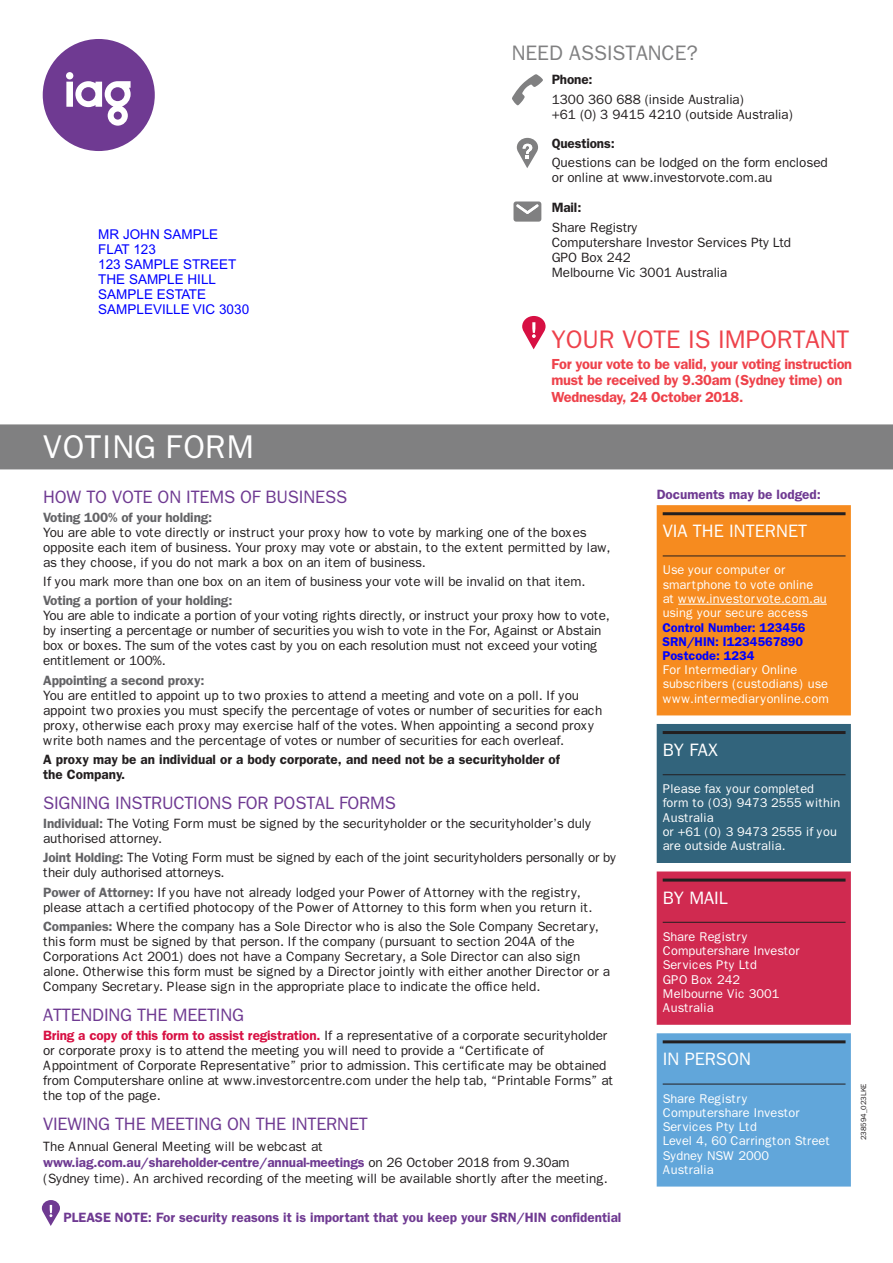
<style>
.page{position:relative;width:893px;height:1263px;background:#fff}
.page>*{position:absolute;margin:0;border:0;box-sizing:border-box;transform-origin:0 0}
.t1{font:33px "Franklin Gothic";color:#fff}
.t2{font:25.5px "Franklin Gothic LT";color:#ee424b}
.t3{font:21px "Franklin Gothic LT";color:#808081}
.t4{font:18px "Franklin Gothic LT";letter-spacing:-.01em;color:#6f3a92}
.t5{font:18px "Franklin Gothic LT";color:#fff}
.t6{font:600 14.7px/16.5px "Franklin Gothic";letter-spacing:-.02em;color:#ee424b}
.t7{font:13.5px/15px "Franklin Gothic";letter-spacing:-.01em;color:#231f20}
.t8{font:13.5px/15px "Franklin Gothic LT";color:#231f20}
.t9{font:600 13.5px/15px "Franklin Gothic";color:#231f20}
.t10{font:600 13.5px "Franklin Gothic";color:#6f3a92}
.t11{font:13.5px/15px "Arial";color:#00f}
.t12{font:600 13.5px "Franklin Gothic";letter-spacing:-.01em;color:#636366}
.t13{font:12.75px/14.2px "Franklin Gothic";color:#fff}
.t14{font:600 12.75px/14.2px "Franklin Gothic";color:#00f}
.t15{font:7.5px "Franklin Gothic";color:#231f20}
.s1{font-weight:600;color:#636366}
.s2{font-weight:600;color:#d71043}
.s3{font-weight:600;color:#6f3a92}
</style>
<div class="page">
<div style="left:0;top:424px;width:893px;height:45px;background:#808081"></div>
<div style="left:657px;top:505px;width:194px;height:210px;background:#f68b1f"></div>
<div style="left:657px;top:724px;width:194px;height:139px;background:#32647c"></div>
<div style="left:657px;top:871px;width:194px;height:154px;background:#d02a50"></div>
<div style="left:657px;top:1033px;width:194px;height:153px;background:#61a6da"></div>
<hr style="left:663px;top:512px;width:182px;height:3px;background:#231f20">
<hr style="left:663px;top:555px;width:182px;height:1px;background:#231f20">
<hr style="left:678px;top:604px;width:149px;height:1px;background:#fff">
<hr style="left:663px;top:731px;width:182px;height:3px;background:#231f20">
<hr style="left:663px;top:774px;width:182px;height:1px;background:#231f20">
<hr style="left:663px;top:878px;width:182px;height:3px;background:#231f20">
<hr style="left:663px;top:922px;width:182px;height:1px;background:#231f20">
<hr style="left:663px;top:1040px;width:182px;height:3px;background:#231f20">
<hr style="left:663px;top:1084px;width:182px;height:1px;background:#231f20">
<svg style="left:42px;top:1200px;width:18px;height:26px"></svg>
<svg style="left:512px;top:74px;width:31px;height:31px"></svg>
<svg style="left:517px;top:138px;width:21px;height:30px"></svg>
<svg style="left:513px;top:201px;width:28px;height:21px"></svg>
<svg style="left:522px;top:316px;width:24px;height:33px"></svg>
<div style="left:43px;top:39px;width:112px;height:112px;background:#6f3a92;border-radius:50%"></div>
<svg style="left:66px;top:72px;width:65px;height:54px"></svg>
<p class="t11" style="left:98px;top:227px;width:152px">MR JOHN SAMPLE<br>FLAT 123<br>123 SAMPLE STREET<br>THE SAMPLE HILL<br>SAMPLE ESTATE<br>SAMPLEVILLE VIC 3030</p>
<h1 class="t1" style="left:43px;top:428px;width:214px">VOTING FORM</h1>
<h3 class="t3" style="left:512px;top:41px;width:188px">NEED ASSISTANCE?</h3>
<p class="t9" style="left:552px;top:72px;width:42px">Phone:</p>
<p class="t8" style="left:552px;top:92px;width:243px">1300 360 688 (inside Australia)<br>+61 (0) 3 9415 4210 (outside Australia)</p>
<p class="t9" style="left:552px;top:136px;width:65px">Questions:</p>
<p class="t8" style="left:552px;top:155px;width:278px">Questions can be lodged on the form enclosed or online at www.investorvote.com.au</p>
<p class="t9" style="left:552px;top:200px;width:31px">Mail:</p>
<p class="t8" style="left:552px;top:220px;width:241px">Share Registry<br>Computershare Investor Services Pty Ltd<br>GPO Box 242<br>Melbourne Vic 3001 Australia</p>
<h2 class="t2" style="left:551px;top:325px;width:299px">YOUR VOTE IS IMPORTANT</h2>
<p class="t6" style="left:551px;top:356px;width:302px">For your vote to be valid, your voting instruction must be received by 9.30am (Sydney time) on<br>Wednesday, 24 October 2018.</p>
<h3 class="t4" style="left:43px;top:486px;width:306px">HOW TO VOTE ON ITEMS OF BUSINESS</h3>
<p class="t12" style="left:43px;top:509px;width:171px">Voting 100% of your holding:</p>
<p class="t7" style="left:43px;top:525px;width:569px">You are able to vote directly or instruct your proxy how to vote by marking one of the boxes opposite each item of business. Your proxy may vote or abstain, to the extent permitted by law, as they choose, if you do not mark a box on an item of business.</p>
<p class="t7" style="left:43px;top:574px;width:544px">If you mark more than one box on an item of business your vote will be invalid on that item.</p>
<p class="t12" style="left:43px;top:593px;width:191px">Voting a portion of your holding:</p>
<p class="t7" style="left:43px;top:608px;width:568px">You are able to indicate a portion of your voting rights directly, or instruct your proxy how to vote, by inserting a percentage or number of securities you wish to vote in the For, Against or Abstain box or boxes. The sum of the votes cast by you on each resolution must not exceed your voting entitlement or 100%.</p>
<p class="t12" style="left:43px;top:672px;width:163px">Appointing a second proxy:</p>
<p class="t7" style="left:43px;top:687px;width:561px">You are entitled to appoint up to two proxies to attend a meeting and vote on a poll. If you appoint two proxies you must specify the percentage of votes or number of securities for each proxy, otherwise each proxy may exercise half of the votes. When appointing a second proxy write both names and the percentage of votes or number of securities for each overleaf.</p>
<p class="t9" style="left:43px;top:752px;width:518px">A proxy may be an individual or a body corporate, and need not be a securityholder of the Company.</p>
<h3 class="t4" style="left:43px;top:792px;width:354px">SIGNING INSTRUCTIONS FOR POSTAL FORMS</h3>
<p class="t7" style="left:43px;top:816px;width:550px"><span class="s1">Individual:</span> The Voting Form must be signed by the securityholder or the securityholder’s duly authorised attorney.</p>
<p class="t7" style="left:43px;top:850px;width:575px"><span class="s1">Joint Holding:</span> The Voting Form must be signed by each of the joint securityholders personally or by their duly authorised attorneys.</p>
<p class="t7" style="left:43px;top:885px;width:551px"><span class="s1">Power of Attorney:</span> If you have not already lodged your Power of Attorney with the registry, please attach a certified photocopy of the Power of Attorney to this form when you return it.</p>
<p class="t7" style="left:43px;top:919px;width:568px"><span class="s1">Companies:</span> Where the company has a Sole Director who is also the Sole Company Secretary, this form must be signed by that person. If the company (pursuant to section 204A of the Corporations Act 2001) does not have a Company Secretary, a Sole Director can also sign alone. Otherwise this form must be signed by a Director jointly with either another Director or a Company Secretary. Please sign in the appropriate place to indicate the office held.</p>
<h3 class="t4" style="left:43px;top:1005px;width:202px">ATTENDING THE MEETING</h3>
<p class="t7" style="left:43px;top:1028px;width:572px"><span class="s2">Bring a copy of this form to assist registration.</span> If a representative of a corporate securityholder or corporate proxy is to attend the meeting you will need to provide a “Certificate of Appointment of Corporate Representative” prior to admission. This certificate may be obtained from Computershare online at www.investorcentre.com under the help tab, “Printable Forms” at the top of the page.</p>
<h3 class="t4" style="left:43px;top:1114px;width:326px">VIEWING THE MEETING ON THE INTERNET</h3>
<p class="t7" style="left:43px;top:1138px;width:566px;line-height:16.2px">The Annual General Meeting will be webcast at <span class="s3">www.iag.com.au/shareholder-centre/annual-meetings</span> on 26 October 2018 from 9.30am (Sydney time). An archived recording of the meeting will be available shortly after the meeting.</p>
<p class="t10" style="left:63px;top:1209px;width:560px">PLEASE NOTE: For security reasons it is important that you keep your SRN/HIN confidential</p>
<p class="t10" style="left:657px;top:486px;width:166px">Documents may be lodged:</p>
<h3 class="t5" style="left:663px;top:521px;width:146px">VIA THE INTERNET</h3>
<p class="t13" style="left:663px;top:563px;width:166px">Use your computer or smartphone to vote online at www.investorvote.com.au using your secure access</p>
<p class="t14" style="left:662px;top:620px;width:144px">Control Number: 123456<br>SRN/HIN: I1234567890<br>Postcode: 1234</p>
<p class="t13" style="left:663px;top:663px;width:168px">For Intermediary Online subscribers (custodians) use www.intermediaryonline.com</p>
<h3 class="t5" style="left:663px;top:740px;width:57px">BY FAX</h3>
<p class="t13" style="left:663px;top:782px;width:179px">Please fax your completed form to (03) 9473 2555 within<br>Australia<br>or +61 (0) 3 9473 2555 if you are outside Australia.</p>
<h3 class="t5" style="left:663px;top:887px;width:67px">BY MAIL</h3>
<p class="t13" style="left:663px;top:929px;width:139px">Share Registry<br>Computershare Investor<br>Services Pty Ltd<br>GPO Box 242<br>Melbourne Vic 3001<br>Australia</p>
<h3 class="t5" style="left:663px;top:1049px;width:90px">IN PERSON</h3>
<p class="t13" style="left:663px;top:1091px;width:169px">Share Registry<br>Computershare Investor<br>Services Pty Ltd<br>Level 4, 60 Carrington Street<br>Sydney NSW 2000<br>Australia</p>
<p class="t15" style="left:859px;top:1140px;width:59px;rotate:-90deg">238594_023LKE</p>
</div>
